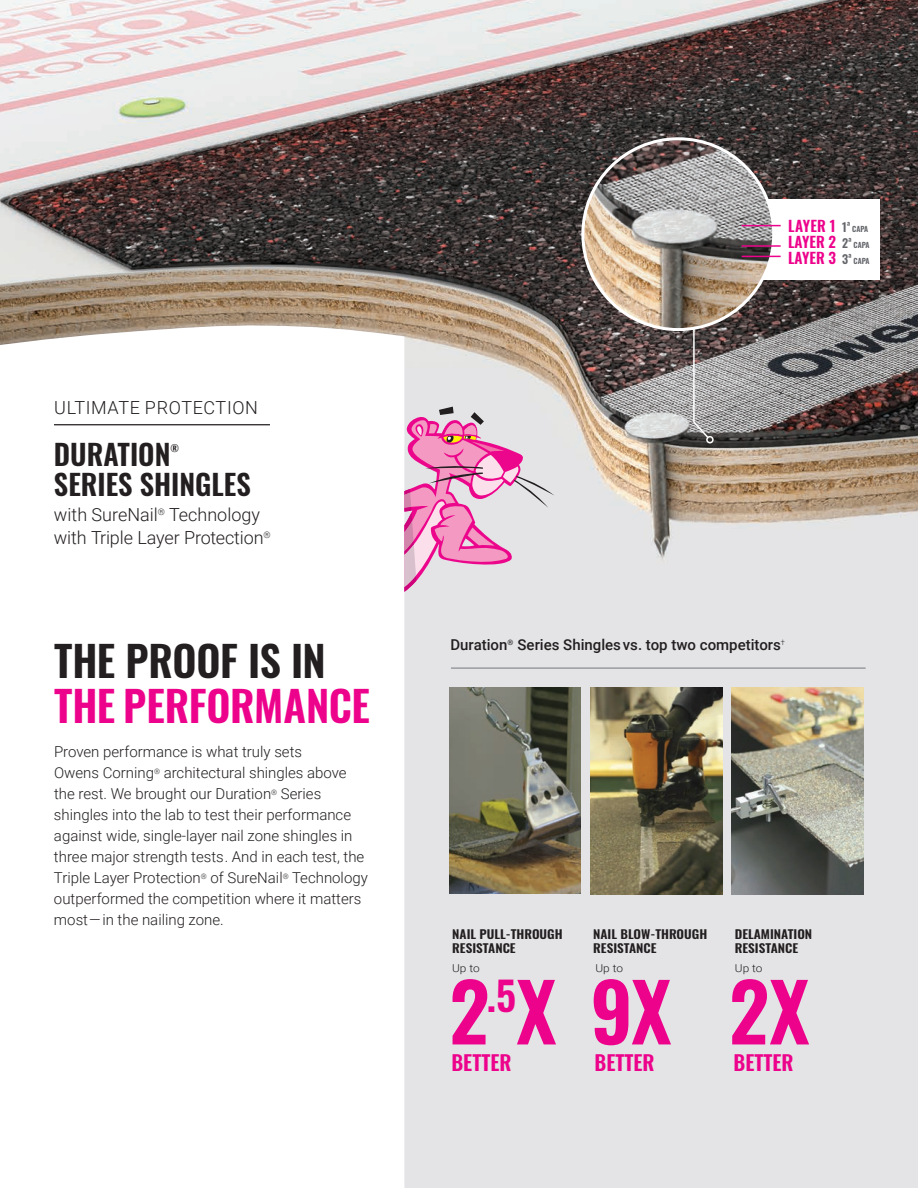
<style>
.page{position:relative;width:918px;height:1188px;background:#fff}
.page>*{position:absolute;margin:0;border:0;box-sizing:border-box;transform-origin:0 0}
.t1{font:600 79.65px "Oswald";color:#ed028c}
.t2{font:600 42px/45px "Oswald";letter-spacing:-.01em;color:#ed028c}
.t3{font:600 28.5px "Oswald";color:#231f20}
.t4{font:600 20.7px "Oswald";color:#ed028c}
.t5{font:300 18px/23px "Roboto";color:#231f20}
.t6{font:300 18px "Roboto";letter-spacing:.035em;color:#231f20}
.t7{font:300 15px/21px "Roboto";color:#231f20}
.t8{font:500 15px "Roboto";color:#231f20}
.t9{font:600 15px "Oswald";color:#ed028c}
.t10{font:600 12px/13.5px "Oswald";color:#231f20;scale:1.1 1}
.t11{font:300 10.8px "Roboto";letter-spacing:-.005em;color:#231f20;scale:1.1 1}
.t12{font:600 9.6px "Oswald";color:#231f20}
.t13{font:600 7.5px "Oswald";color:#63656a}
.s1{color:#231f20}
.s2{font-size:12px;color:#63656a}
</style>
<div class="page">
<img style="left:0;top:0;width:918px;height:1188px">
<svg style="left:0;top:325px;width:404px;height:863px"></svg>
<img style="left:449px;top:687px;width:132px;height:207px">
<img style="left:590px;top:687px;width:133px;height:207px">
<img style="left:732px;top:687px;width:132px;height:207px">
<svg style="left:404px;top:407px;width:151px;height:186px;background:#e5b3ce"></svg>
<div style="left:712px;top:199px;width:168px;height:81px;background:#fff"></div>
<svg style="left:692px;top:325px;width:18px;height:115px;background:#938f8f"></svg>
<div style="left:706px;top:436px;width:8px;height:7px;border:2px solid #fff;border-radius:50%"></div>
<img style="left:583px;top:139px;width:191px;height:191px;border-radius:95px">
<hr style="left:742px;top:245px;width:39px;height:2px;background:#ed028c">
<hr style="left:742px;top:225px;width:39px;height:1px;background:#ed028c">
<hr style="left:742px;top:256px;width:39px;height:1px;background:#ed028c">
<hr style="left:451px;top:668px;width:415px;height:1px;background:#76787b">
<hr style="left:54px;top:424px;width:216px;height:1px;background:#231f20">
<p class="t6" style="left:54px;top:395px;width:205px">ULTIMATE PROTECTION</p>
<p class="t3" style="left:54px;top:440px;width:118px">DURATION</p>
<p class="t12" style="left:170px;top:443px;width:10px">®</p>
<p class="t3" style="left:54px;top:470px;width:198px">SERIES SHINGLES</p>
<p class="t5" style="left:54px;top:502px;width:218px">with SureNail<sup>®</sup> Technology with Triple Layer Protection<sup>®</sup></p>
<p class="t2" style="left:54px;top:641px;width:317px"><span class="s1">THE PROOF IS IN<br></span>THE PERFORMANCE</p>
<p class="t7" style="left:54px;top:741px;width:315px">Proven performance is what truly sets<br>Owens Corning<sup>®</sup> architectural shingles above the rest. We brought our Duration<sup>®</sup> Series shingles into the lab to test their performance against wide, single-layer nail zone shingles in three major strength tests. And in each test, the Triple Layer Protection<sup>®</sup> of SureNail<sup>®</sup> Technology outperformed the competition where it matters most—in the nailing zone.</p>
<p class="t9" style="left:788px;top:218px;width:64px">LAYER 1 <span class="s2">1</span><sup>ª</sup></p>
<p class="t13" style="left:852px;top:225px;width:18px">CAPA</p>
<p class="t9" style="left:788px;top:234px;width:65px">LAYER 2 <span class="s2">2</span><sup>ª</sup></p>
<p class="t13" style="left:854px;top:241px;width:18px">CAPA</p>
<p class="t9" style="left:788px;top:250px;width:65px">LAYER 3 <span class="s2">3</span><sup>ª</sup></p>
<p class="t13" style="left:854px;top:257px;width:18px">CAPA</p>
<p class="t8" style="left:451px;top:634px;width:336px">Duration<sup>®</sup> Series Shinglesvs. top two competitors<sup>†</sup></p>
<p class="t10" style="left:452px;top:928px;width:102px">NAIL PULL-THROUGH<br>RESISTANCE</p>
<p class="t10" style="left:593px;top:928px;width:105px">NAIL BLOW-THROUGH<br>RESISTANCE</p>
<p class="t10" style="left:735px;top:928px;width:72px">DELAMINATION<br>RESISTANCE</p>
<p class="t11" style="left:452px;top:960px;width:27px">Up to</p>
<p class="t11" style="left:595px;top:960px;width:27px">Up to</p>
<p class="t11" style="left:735px;top:960px;width:27px">Up to</p>
<p class="t1" style="left:449px;top:970px;width:224px">2<sup>.5</sup>X 9X</p>
<p class="t1" style="left:729px;top:970px;width:82px">2X</p>
<p class="t4" style="left:451px;top:1052px;width:62px">BETTER</p>
<p class="t4" style="left:595px;top:1052px;width:62px">BETTER</p>
<p class="t4" style="left:734px;top:1052px;width:62px">BETTER</p>
</div>
